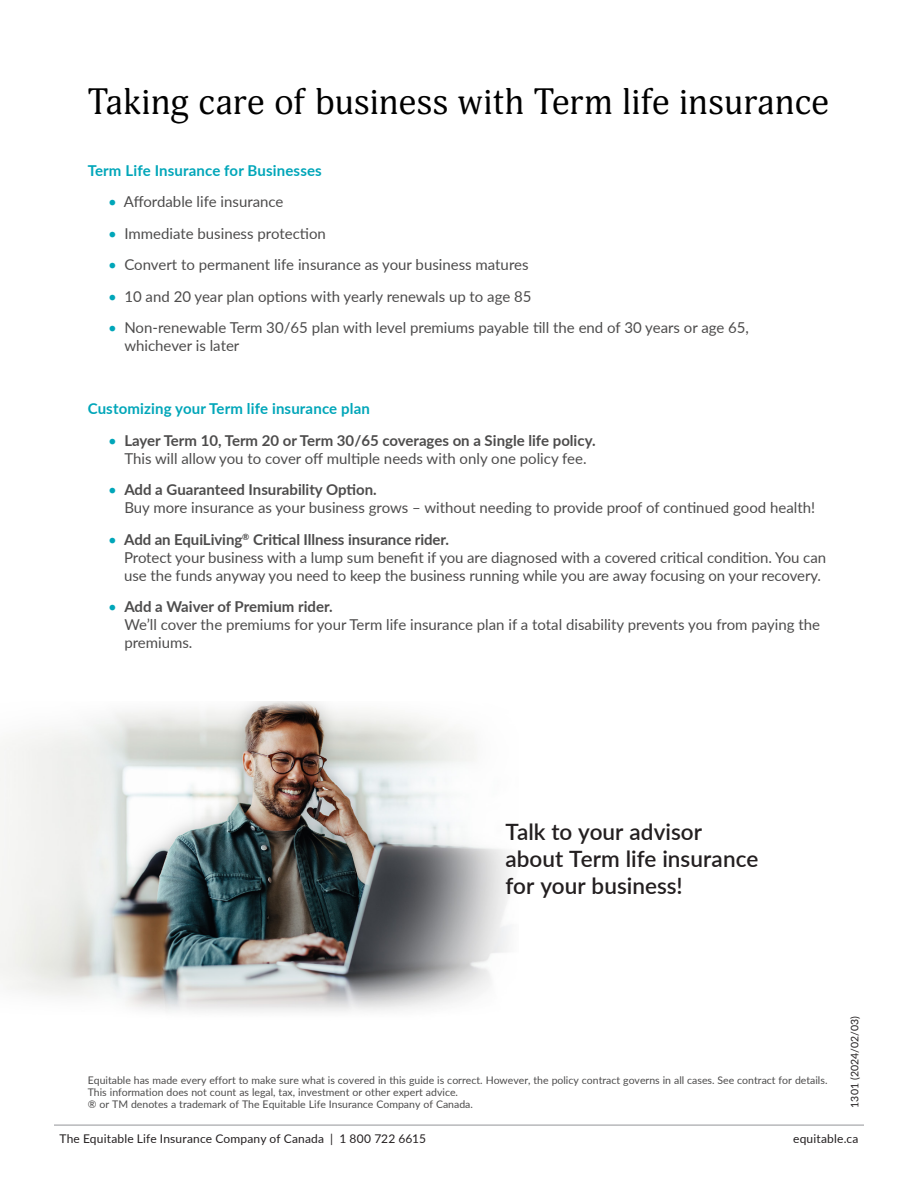
<style>
.page{position:relative;width:918px;height:1188px;background:#fff}
.page>*{position:absolute;margin:0;border:0;box-sizing:border-box;transform-origin:0 0}
.t1{font:36px "Adonis";letter-spacing:.01em;color:#000}
.t2{font:600 22.5px/27px "Lato";color:#231f20}
.t3{font:15px/18px "Lato";color:#4d4c4c}
.t4{font:700 15px "Lato";letter-spacing:.01em;color:#00a6b9}
.t5{font:12px "Lato";letter-spacing:.015em;color:#231f20}
.t6{font:10.5px/12px "Lato";color:#4d4c4c}
.t7{font:10.5px "Lato";letter-spacing:.015em;color:#231f20}
.s1{color:#00a6b9}
.s2{font-weight:700}
</style>
<div class="page">
<hr style="left:54px;top:1125px;width:810px;height:1px;background:#939598">
<img style="left:0;top:702px;width:510px;height:310px">
<h1 class="t1" style="left:88px;top:81px;width:743px">Taking care of business with Term life insurance</h1>
<p class="t4" style="left:88px;top:159px;width:236px">Term Life Insurance for Businesses</p>
<p class="t3" style="left:108px;top:192px;width:177px"><span class="s1">•</span> Affordable life insurance</p>
<p class="t3" style="left:108px;top:224px;width:219px"><span class="s1">•</span> Immediate business protection</p>
<p class="t3" style="left:108px;top:255px;width:422px"><span class="s1">•</span> Convert to permanent life insurance as your business matures</p>
<p class="t3" style="left:108px;top:287px;width:425px"><span class="s1">•</span> 10 and 20 year plan options with yearly renewals up to age 85</p>
<p class="t3" style="left:124px;top:318px;width:626px;text-indent:-16px"><span class="s1">•</span> Non-renewable Term 30/65 plan with level premiums payable till the end of 30 years or age 65, whichever is later</p>
<p class="t4" style="left:88px;top:398px;width:284px">Customizing your Term life insurance plan</p>
<p class="t3" style="left:108px;top:431px;width:489px;text-align:center"><span class="s1">•</span> <span class="s2">Layer Term 10, Term 20 or Term 30/65 coverages on a Single life policy.<br></span>This will allow you to cover off multiple needs with only one policy fee.</p>
<p class="t3" style="left:124px;top:480px;width:692px;text-indent:-16px"><span class="s1">•</span> <span class="s2">Add a Guaranteed Insurability Option.<br></span>Buy more insurance as your business grows – without needing to provide proof of continued good health!</p>
<p class="t3" style="left:124px;top:530px;width:703px;text-indent:-16px"><span class="s1">•</span> <span class="s2">Add an EquiLiving</span><sup>®</sup> <span class="s2">Critical Illness insurance rider.<br></span>Protect your business with a lump sum benefit if you are diagnosed with a covered critical condition. You can use the funds anyway you need to keep the business running while you are away focusing on your recovery.</p>
<p class="t3" style="left:124px;top:597px;width:697px;text-indent:-16px"><span class="s1">•</span> <span class="s2">Add a Waiver of Premium rider.<br></span>We’ll cover the premiums for your Term life insurance plan if a total disability prevents you from paying the premiums.</p>
<h2 class="t2" style="left:505px;top:818px;width:254px">Talk to your advisor about Term life insurance for your business!</h2>
<p class="t6" style="left:88px;top:1073px;width:741px">Equitable has made every effort to make sure what is covered in this guide is correct. However, the policy contract governs in all cases. See contract for details.<br>This information does not count as legal, tax, investment or other expert advice.<br>® or TM denotes a trademark of The Equitable Life Insurance Company of Canada.</p>
<p class="t7" style="left:847px;top:1108px;width:94px;rotate:-90deg">1301 (2024/02/03)</p>
<p class="t5" style="left:59px;top:1130px;width:368px">The Equitable Life Insurance Company of Canada | 1 800 722 6615</p>
<p class="t5" style="left:793px;top:1130px;width:67px">equitable.ca</p>
</div>
